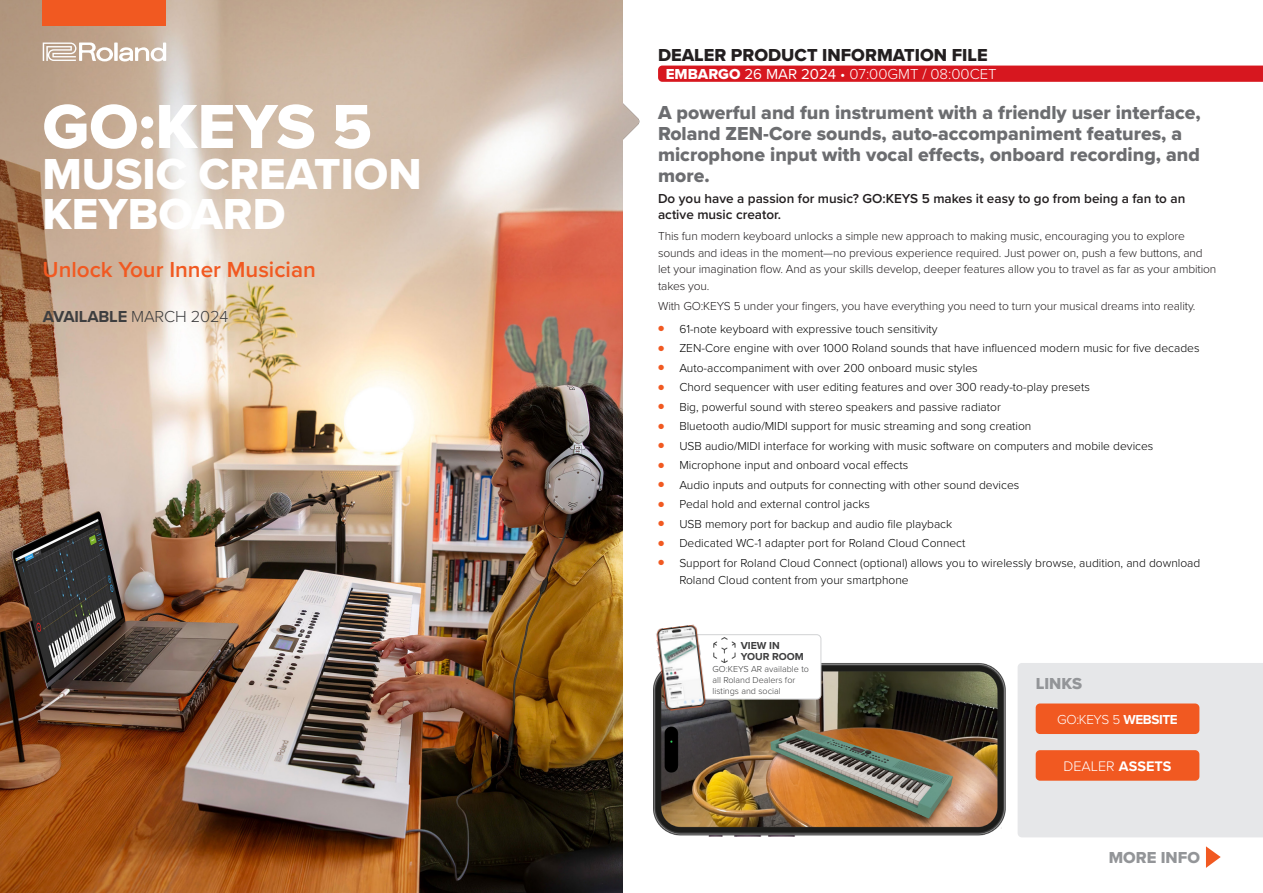
<style>
.page{position:relative;width:1263px;height:893px;background:#fff}
.page>*{position:absolute;margin:0;border:0;box-sizing:border-box;transform-origin:0 0}
.t1{font:64.5px "Proxima Nova Extrabld";color:#fff}
.t2{font:45px/40.5px "Proxima Nova Extrabld";color:#fff}
.t3{font:600 22.5px "Proxima Nova";color:#f15921}
.t4{font:19.5px/21px "Proxima Nova Extrabld";color:#6c6d70}
.t5{font:18px "Proxima Nova Extrabld";color:#231f20}
.t6{font:700 16.5px "Proxima Nova";letter-spacing:-.01em;color:#3e3e3f}
.t7{font:16.5px "Proxima Nova Extrabld";color:#939598}
.t8{font:300 15px "Proxima Nova";color:#fff}
.t9{font:300 14.4px "Proxima Nova";color:#fff}
.t10{font:600 13.5px/16.5px "Proxima Nova";color:#231f20}
.t11{font:300 13.5px "Proxima Nova";letter-spacing:-.03em;color:#fff}
.t12{font:300 12px/16.5px "Proxima Nova";color:#000}
.t13{font:300 12px/16.5px "Proxima Nova";letter-spacing:-.01em;color:#231f20}
.t14{font:700 10.5px "Proxima Nova";color:#3e3e3f}
.t15{font:300 9px/10.8px "Proxima Nova";color:#3e3e3f}
.s1{font-weight:300}
.s2{font-family:"Proxima Nova Extrabld";font-weight:400}
.s3{font-weight:400}
.s4{font-size:9px;color:#f15921}
.s5{font-weight:700}
</style>
<div class="page">
<img style="left:0;top:0;width:640px;height:893px">
<div style="left:43px;top:0;width:123px;height:26px;background:#f15921"></div>
<svg style="left:43px;top:43px;width:123px;height:21px"></svg>
<div style="left:1018px;top:663px;width:245px;height:174px;background:#e6e7e9"></div>
<div style="left:1036px;top:703px;width:163px;height:31px;background:#f15921;border-radius:4px"></div>
<svg style="left:1206px;top:846px;width:15px;height:22px"></svg>
<div style="left:658px;top:66px;width:605px;height:16px;background:#d7171f"></div>
<div style="left:1036px;top:750px;width:163px;height:31px;background:#f15921;border-radius:4px"></div>
<img style="left:653px;top:657px;width:353px;height:180px">
<div style="left:675px;top:635px;width:146px;height:64px;background:#fff;border-radius:4px"></div>
<div style="left:675px;top:634px;width:146px;height:65px;border:1px solid #d1d2d4;border-radius:4px"></div>
<img style="left:655px;top:624px;width:54px;height:87px">
<img style="left:713px;top:638px;width:23px;height:25px">
<p class="t1" style="left:43px;top:78px;width:331px">GO:KEYS 5</p>
<p class="t2" style="left:43px;top:153px;width:381px">MUSIC CREATION<br>KEYBOARD</p>
<p class="t3" style="left:43px;top:253px;width:275px">Unlock Your Inner Musician</p>
<p class="t6" style="left:43px;top:305px;width:187px">AVAILABLE <span class="s1">MARCH 2024</span></p>
<p class="t5" style="left:658px;top:41px;width:331px">DEALER PRODUCT INFORMATION FILE</p>
<p class="t8" style="left:666px;top:62px;width:332px"><span class="s2">EMBARGO</span> <span class="s3">26 MAR 2024</span> • 07:00GMT / 08:00CET</p>
<p class="t4" style="left:658px;top:102px;width:544px">A powerful and fun instrument with a friendly user interface, Roland ZEN-Core sounds, auto-accompaniment features, a microphone input with vocal effects, onboard recording, and more.</p>
<p class="t10" style="left:658px;top:190px;width:529px">Do you have a passion for music? GO:KEYS 5 makes it easy to go from being a fan to an active music creator.</p>
<p class="t13" style="left:658px;top:227px;width:560px">This fun modern keyboard unlocks a simple new approach to making music, encouraging you to explore sounds and ideas in the moment—no previous experience required. Just power on, push a few buttons, and let your imagination flow. And as your skills develop, deeper features allow you to travel as far as your ambition takes you.</p>
<p class="t13" style="left:658px;top:298px;width:539px">With GO:KEYS 5 under your fingers, you have everything you need to turn your musical dreams into reality.</p>
<p class="t12" style="left:658px;top:320px;width:281px"><span class="s4">●</span> 61-note keyboard with expressive touch sensitivity</p>
<p class="t12" style="left:658px;top:340px;width:543px"><span class="s4">●</span> ZEN-Core engine with over 1000 Roland sounds that have influenced modern music for five decades</p>
<p class="t12" style="left:658px;top:359px;width:321px"><span class="s4">●</span> Auto-accompaniment with over 200 onboard music styles</p>
<p class="t12" style="left:658px;top:379px;width:433px"><span class="s4">●</span> Chord sequencer with user editing features and over 300 ready-to-play presets</p>
<p class="t12" style="left:658px;top:398px;width:344px"><span class="s4">●</span> Big, powerful sound with stereo speakers and passive radiator</p>
<p class="t12" style="left:658px;top:418px;width:375px"><span class="s4">●</span> Bluetooth audio/MIDI support for music streaming and song creation</p>
<p class="t12" style="left:658px;top:437px;width:497px"><span class="s4">●</span> USB audio/MIDI interface for working with music software on computers and mobile devices</p>
<p class="t12" style="left:658px;top:457px;width:252px"><span class="s4">●</span> Microphone input and onboard vocal effects</p>
<p class="t12" style="left:658px;top:476px;width:363px"><span class="s4">●</span> Audio inputs and outputs for connecting with other sound devices</p>
<p class="t12" style="left:658px;top:496px;width:213px"><span class="s4">●</span> Pedal hold and external control jacks</p>
<p class="t12" style="left:658px;top:515px;width:296px"><span class="s4">●</span> USB memory port for backup and audio file playback</p>
<p class="t12" style="left:658px;top:535px;width:309px"><span class="s4">●</span> Dedicated WC-1 adapter port for Roland Cloud Connect</p>
<p class="t12" style="left:679px;top:554px;width:523px;text-indent:-21px"><span class="s4">●</span> Support for Roland Cloud Connect (optional) allows you to wirelessly browse, audition, and download<br>Roland Cloud content from your smartphone</p>
<p class="t14" style="left:741px;top:638px;width:41px">VIEW IN</p>
<p class="t14" style="left:741px;top:648px;width:65px">YOUR ROOM</p>
<p class="t15" style="left:712px;top:663px;width:98px">GO:KEYS AR available to all Roland Dealers for</p>
<p class="t15" style="left:712px;top:685px;width:70px">listings and social</p>
<p class="t7" style="left:1036px;top:671px;width:48px">LINKS</p>
<p class="t11" style="left:1057px;top:709px;width:122px">GO:KEYS 5 <span class="s5">WEBSITE</span></p>
<p class="t9" style="left:1063px;top:756px;width:109px">DEALER <span class="s5">ASSETS</span></p>
<p class="t7" style="left:1109px;top:845px;width:93px">MORE INFO</p>
</div>
